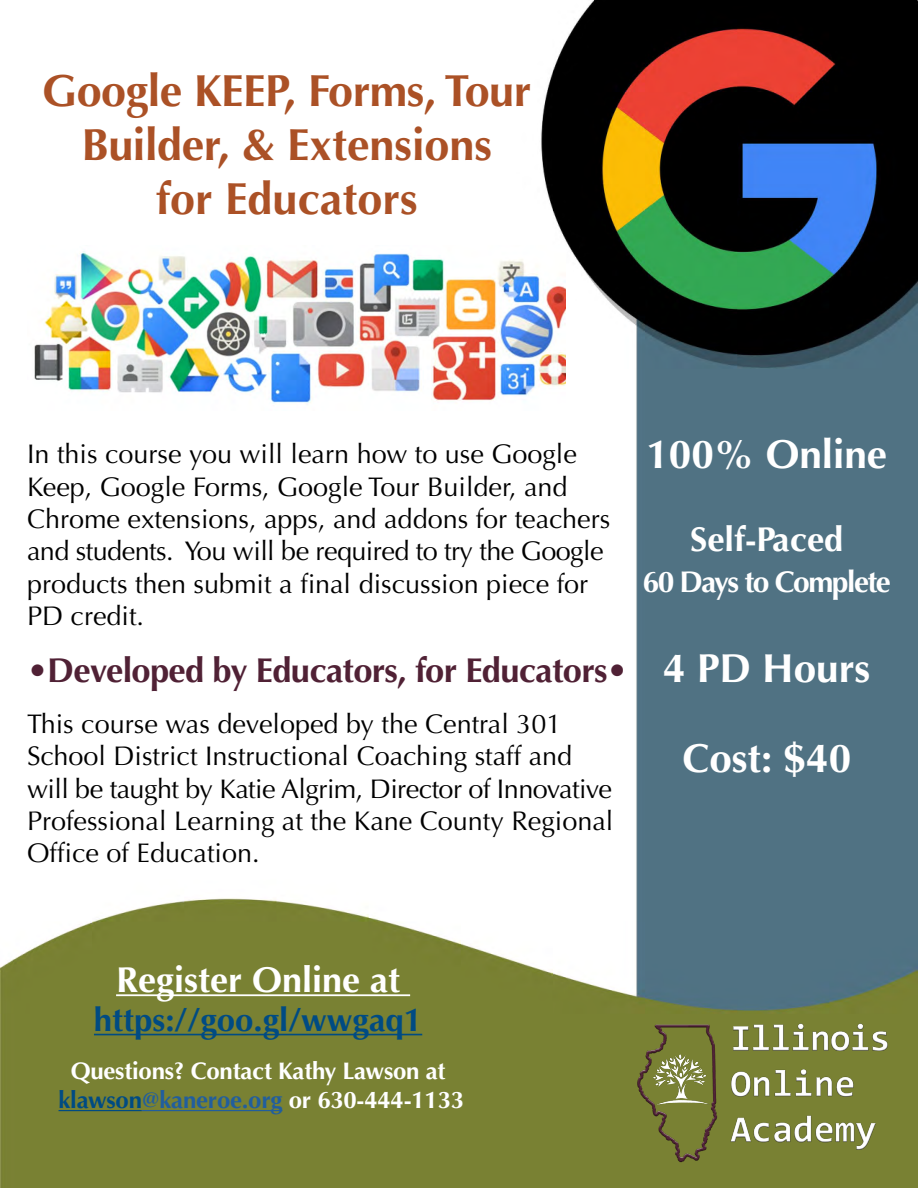
<style>
.page{position:relative;width:918px;height:1188px;background:#fff}
.page>*{position:absolute;margin:0;border:0;box-sizing:border-box;transform-origin:0 0}
.t1{font:700 45px/54px "Optima";letter-spacing:-.01em;color:#ab5126;text-align:center}
.t2{font:700 40.5px "Optima";color:#fff}
.t3{font:700 36px "Optima";color:#fff}
.t4{font:700 34.5px "Optima";letter-spacing:-.02em;color:#502135}
.t5{font:700 34.5px "Optima";color:#fff}
.t6{font:700 33px "Optima";color:#004b83}
.t7{font:700 30px "Optima";letter-spacing:-.05em;color:#fff}
.t8{font:27px/32.4px "Optima";color:#000}
.t9{font:700 24px/28.8px "Optima";letter-spacing:-.01em;color:#fff;text-align:center}
.s1{color:#004b83}
.s2{color:#215e9e}
</style>
<div class="page">
<img style="left:0;top:0;width:918px;height:1188px">
<img style="left:636px;top:1023px;width:282px;height:146px">
<img style="left:27px;top:245px;width:538px;height:166px">
<hr style="left:116px;top:994px;width:294px;height:2px;background:#fff">
<hr style="left:94px;top:1034px;width:328px;height:1px;background:#004b83">
<hr style="left:59px;top:1110px;width:83px;height:1px;background:#004b83">
<hr style="left:142px;top:1110px;width:140px;height:1px;background:#215e9e">
<h1 class="t1" style="left:42px;top:65px;width:491px">Google KEEP, Forms, Tour<br>Builder, &amp; Extensions<br>for Educators</h1>
<p class="t8" style="left:27px;top:438px;width:585px">In this course you will learn how to use Google Keep, Google Forms, Google Tour Builder, and Chrome extensions, apps, and addons for teachers and students. You will be required to try the Google products then submit a final discussion piece for PD credit.</p>
<p class="t4" style="left:27px;top:650px;width:602px">•Developed by Educators, for Educators•</p>
<p class="t8" style="left:27px;top:708px;width:588px">This course was developed by the Central 301<br>School District Instructional Coaching staff and will be taught by Katie Algrim, Director of Innovative Professional Learning at the Kane County Regional Office of Education.</p>
<h2 class="t2" style="left:646px;top:431px;width:242px">100% Online</h2>
<p class="t5" style="left:690px;top:519px;width:155px">Self-Paced</p>
<p class="t7" style="left:643px;top:565px;width:250px">60 Days to Complete</p>
<h2 class="t2" style="left:663px;top:645px;width:209px">4 PD Hours</h2>
<h2 class="t2" style="left:682px;top:735px;width:170px">Cost: $40</h2>
<h3 class="t3" style="left:116px;top:958px;width:286px">Register Online at</h3>
<p class="t6" style="left:94px;top:1001px;width:330px">https://goo.gl/wwgaq1</p>
<p class="t9" style="left:59px;top:1057px;width:407px">Questions? Contact Kathy Lawson at <span class="s1">klawson</span><span class="s2">@kaneroe.org</span> or 630-444-1133</p>
</div>
